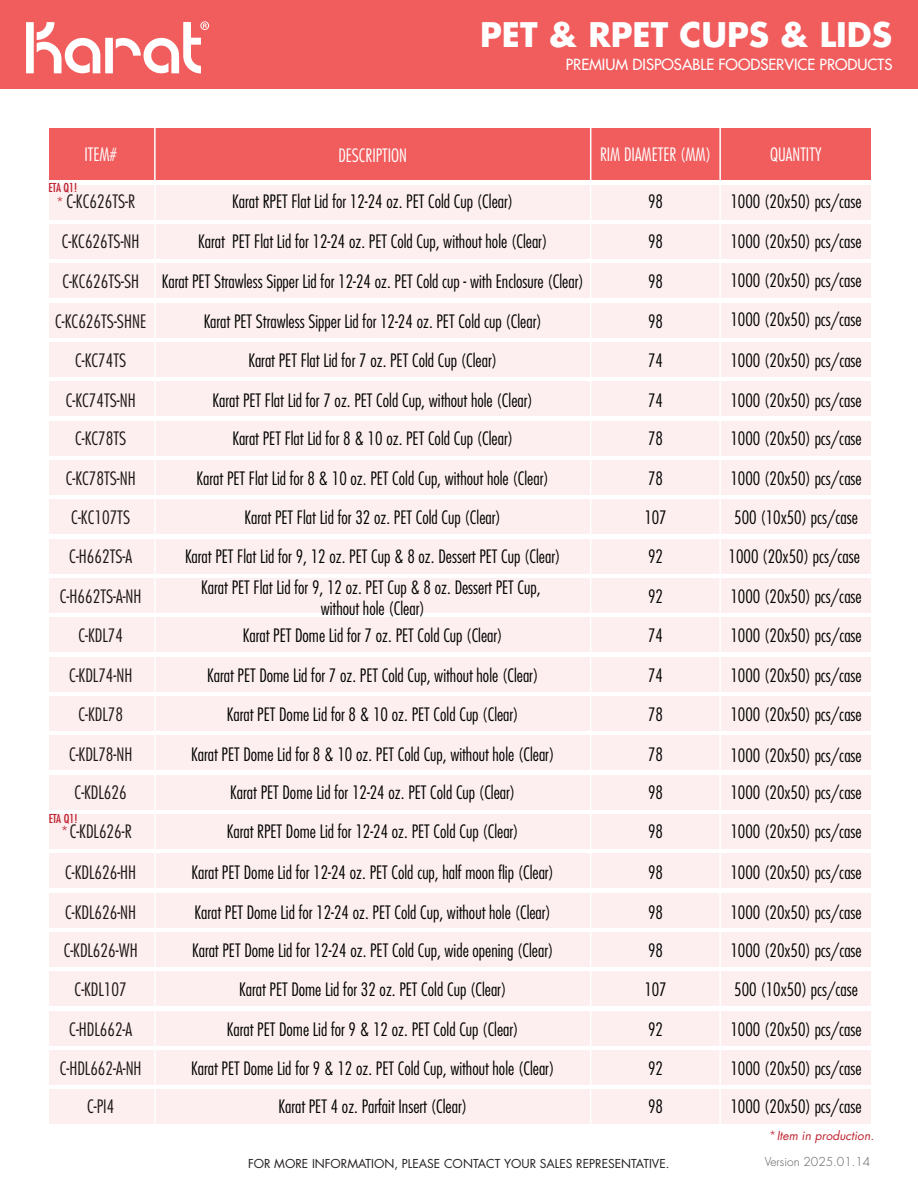
<style>
.page{position:relative;width:918px;height:1188px;background:#fff}
.page>*{position:absolute;margin:0;border:0;box-sizing:border-box;transform-origin:0 0}
.t1{font:700 33px "Futura Std";color:#fff}
.t2{font:300 condensed 18px/39.5px "Futura Std";color:#020202}
.t3{font:300 condensed 18px/39.5px "Futura Std";color:#1c1715;text-align:center}
.t4{font:300 condensed 18px "Futura Std";color:#fff}
.t5{font:500 15px "Futura Std";color:#fff}
.t6{font:300 13.5px "Futura Std";color:#bf202f}
.t7{font:12px "Futura Std";color:#231f20}
.t8{font:italic 12px "Futura Std";color:#bf2330}
.t9{font:300 12px "Futura Std";color:#58595b}
.t10{font:condensed 12px "Futura Std";color:#bf202f}
.s1{font-stretch:normal;font-size:13.5px;color:#bf202f}
.s2{font-weight:300;font-style:normal;font-size:12.6px}
</style>
<div class="page">
<div style="left:49px;top:128px;width:822px;height:51px;background:#f15c5d"></div>
<div style="left:49px;top:185px;width:822px;height:34px;background:#fdefef"></div>
<div style="left:49px;top:224px;width:822px;height:35px;background:#fdefef"></div>
<div style="left:49px;top:264px;width:822px;height:34px;background:#fdefef"></div>
<div style="left:49px;top:303px;width:822px;height:34px;background:#fdefef"></div>
<div style="left:49px;top:342px;width:822px;height:35px;background:#fdefef"></div>
<div style="left:49px;top:382px;width:822px;height:34px;background:#fdefef"></div>
<div style="left:49px;top:421px;width:822px;height:34px;background:#fdefef"></div>
<div style="left:49px;top:460px;width:822px;height:35px;background:#fdefef"></div>
<div style="left:49px;top:500px;width:822px;height:34px;background:#fdefef"></div>
<div style="left:49px;top:539px;width:822px;height:34px;background:#fdefef"></div>
<div style="left:49px;top:578px;width:822px;height:35px;background:#fdefef"></div>
<div style="left:49px;top:618px;width:822px;height:34px;background:#fdefef"></div>
<div style="left:49px;top:657px;width:822px;height:34px;background:#fdefef"></div>
<div style="left:49px;top:696px;width:822px;height:35px;background:#fdefef"></div>
<div style="left:49px;top:736px;width:822px;height:34px;background:#fdefef"></div>
<div style="left:49px;top:775px;width:822px;height:34px;background:#fdefef"></div>
<div style="left:49px;top:814px;width:822px;height:35px;background:#fdefef"></div>
<div style="left:49px;top:854px;width:822px;height:34px;background:#fdefef"></div>
<div style="left:49px;top:893px;width:822px;height:34px;background:#fdefef"></div>
<div style="left:49px;top:932px;width:822px;height:35px;background:#fdefef"></div>
<div style="left:49px;top:972px;width:822px;height:34px;background:#fdefef"></div>
<div style="left:49px;top:1011px;width:822px;height:34px;background:#fdefef"></div>
<div style="left:49px;top:1050px;width:822px;height:35px;background:#fdefef"></div>
<div style="left:49px;top:1090px;width:822px;height:34px;background:#fdefef"></div>
<hr style="left:719px;top:113px;width:2px;height:1023px;background:#fff">
<hr style="left:590px;top:113px;width:1px;height:1023px;background:#fff">
<hr style="left:154px;top:110px;width:2px;height:1018px;background:#fff">
<div style="left:0;top:0;width:918px;height:88px;background:#f15c5d"></div>
<svg style="left:26px;top:21px;width:183px;height:52px"></svg>
<h1 class="t1" style="left:480px;top:13px;width:413px">PET &amp; RPET CUPS &amp; LIDS</h1>
<p class="t5" style="left:566px;top:55px;width:328px">PREMIUM DISPOSABLE FOODSERVICE PRODUCTS</p>
<p class="t4" style="left:84px;top:143px;width:34px">ITEM#</p>
<p class="t4" style="left:338px;top:145px;width:70px">DESCRIPTION</p>
<p class="t4" style="left:600px;top:143px;width:113px">RIM DIAMETER (MM)</p>
<p class="t4" style="left:770px;top:143px;width:53px">QUANTITY</p>
<p class="t10" style="left:48px;top:181px;width:30px">ETA Q1!</p>
<p class="t3" style="left:66px;top:182px;width:70px">C-KC626TS-R</p>
<p class="t2" style="left:232px;top:182px;width:282px">Karat RPET Flat Lid for 12-24 oz. PET Cold Cup (Clear)</p>
<p class="t2" style="left:648px;top:182px;width:16px">98</p>
<p class="t2" style="left:730px;top:182px;width:133px">1000 (20x50) pcs/case</p>
<p class="t2" style="left:648px;top:222px;width:16px">98</p>
<p class="t2" style="left:648px;top:262px;width:16px">98</p>
<p class="t3" style="left:55px;top:301px;width:92px">C-KC626TS-SHNE</p>
<p class="t2" style="left:204px;top:301px;width:340px">Karat PET Strawless Sipper Lid for 12-24 oz. PET Cold cup (Clear)</p>
<p class="t2" style="left:648px;top:301px;width:16px">98</p>
<p class="t2" style="left:730px;top:300px;width:133px">1000 (20x50) pcs/case</p>
<p class="t6" style="left:56px;top:194px;width:10px">*</p>
<p class="t2" style="left:198px;top:222px;width:351px">Karat PET Flat Lid for 12-24 oz. PET Cold Cup, without hole (Clear)</p>
<p class="t2" style="left:162px;top:262px;width:424px">Karat PET Strawless Sipper Lid for 12-24 oz. PET Cold cup - with Enclosure (Clear)</p>
<p class="t3" style="left:62px;top:222px;width:79px">C-KC626TS-NH</p>
<p class="t2" style="left:730px;top:222px;width:133px">1000 (20x50) pcs/case</p>
<p class="t3" style="left:62px;top:262px;width:78px">C-KC626TS-SH</p>
<p class="t2" style="left:730px;top:260px;width:133px">1000 (20x50) pcs/case</p>
<p class="t3" style="left:75px;top:340px;width:53px">C-KC74TS</p>
<p class="t2" style="left:248px;top:340px;width:250px">Karat PET Flat Lid for 7 oz. PET Cold Cup (Clear)</p>
<p class="t2" style="left:648px;top:340px;width:16px">74</p>
<p class="t2" style="left:730px;top:340px;width:133px">1000 (20x50) pcs/case</p>
<p class="t3" style="left:66px;top:381px;width:71px">C-KC74TS-NH</p>
<p class="t2" style="left:213px;top:381px;width:322px">Karat PET Flat Lid for 7 oz. PET Cold Cup, without hole (Clear)</p>
<p class="t2" style="left:648px;top:381px;width:16px">74</p>
<p class="t2" style="left:730px;top:381px;width:133px">1000 (20x50) pcs/case</p>
<p class="t3" style="left:60px;top:419px;width:83px">C-KC78TS<br>C-KC78TS-NH<br>C-KC107TS<br>C-H662TS-A<br>C-H662TS-A-NH</p>
<p class="t2" style="left:185px;top:419px;width:377px;text-align:center">Karat PET Flat Lid for 8 &amp; 10 oz. PET Cold Cup (Clear)<br>Karat PET Flat Lid for 8 &amp; 10 oz. PET Cold Cup, without hole (Clear)<br>Karat PET Flat Lid for 32 oz. PET Cold Cup (Clear)<br>Karat PET Flat Lid for 9, 12 oz. PET Cup &amp; 8 oz. Dessert PET Cup (Clear)</p>
<p class="t2" style="left:201px;top:577px;width:341px;line-height:21px;text-align:center">Karat PET Flat Lid for 9, 12 oz. PET Cup &amp; 8 oz. Dessert PET Cup, without hole (Clear)</p>
<p class="t2" style="left:648px;top:419px;width:16px">78<br>78</p>
<p class="t2" style="left:730px;top:419px;width:133px">1000 (20x50) pcs/case<br>1000 (20x50) pcs/case</p>
<p class="t2" style="left:644px;top:498px;width:24px">107</p>
<p class="t2" style="left:734px;top:498px;width:125px">500 (10x50) pcs/case</p>
<p class="t2" style="left:648px;top:537px;width:16px">92<br>92</p>
<p class="t2" style="left:729px;top:537px;width:135px">1000 (20x50) pcs/case<br>1000 (20x50) pcs/case</p>
<p class="t3" style="left:78px;top:616px;width:46px">C-KDL74</p>
<p class="t2" style="left:243px;top:616px;width:261px">Karat PET Dome Lid for 7 oz. PET Cold Cup (Clear)</p>
<p class="t2" style="left:648px;top:616px;width:16px">74</p>
<p class="t2" style="left:730px;top:616px;width:133px">1000 (20x50) pcs/case</p>
<p class="t3" style="left:69px;top:655px;width:65px">C-KDL74-NH</p>
<p class="t2" style="left:207px;top:655px;width:333px">Karat PET Dome Lid for 7 oz. PET Cold Cup, without hole (Clear)</p>
<p class="t2" style="left:648px;top:655px;width:16px">74</p>
<p class="t2" style="left:730px;top:655px;width:133px">1000 (20x50) pcs/case</p>
<p class="t3" style="left:69px;top:695px;width:65px;line-height:38.8px">C-KDL78<br>C-KDL78-NH<br>C-KDL626</p>
<p class="t2" style="left:191px;top:695px;width:365px;line-height:38.8px;text-align:center">Karat PET Dome Lid for 8 &amp; 10 oz. PET Cold Cup (Clear)<br>Karat PET Dome Lid for 8 &amp; 10 oz. PET Cold Cup, without hole (Clear)<br>Karat PET Dome Lid for 12-24 oz. PET Cold Cup (Clear)</p>
<p class="t2" style="left:648px;top:695px;width:16px">78</p>
<p class="t2" style="left:730px;top:695px;width:133px">1000 (20x50) pcs/case</p>
<p class="t2" style="left:648px;top:734px;width:16px">78</p>
<p class="t2" style="left:730px;top:736px;width:133px">1000 (20x50) pcs/case</p>
<p class="t2" style="left:648px;top:773px;width:16px">98</p>
<p class="t2" style="left:730px;top:773px;width:133px">1000 (20x50) pcs/case</p>
<p class="t10" style="left:49px;top:811px;width:30px">ETA Q1!</p>
<p class="t3" style="left:61px;top:812px;width:73px"><span class="s1">*</span>C-KDL626-R</p>
<p class="t2" style="left:227px;top:812px;width:293px">Karat RPET Dome Lid for 12-24 oz. PET Cold Cup (Clear)</p>
<p class="t2" style="left:648px;top:812px;width:16px">98</p>
<p class="t2" style="left:730px;top:812px;width:133px">1000 (20x50) pcs/case</p>
<p class="t3" style="left:65px;top:853px;width:72px">C-KDL626-HH</p>
<p class="t2" style="left:192px;top:853px;width:364px">Karat PET Dome Lid for 12-24 oz. PET Cold cup, half moon flip (Clear)</p>
<p class="t2" style="left:648px;top:853px;width:16px">98</p>
<p class="t2" style="left:730px;top:853px;width:133px">1000 (20x50) pcs/case</p>
<p class="t3" style="left:65px;top:892px;width:72px">C-KDL626-NH</p>
<p class="t2" style="left:195px;top:892px;width:358px">Karat PET Dome Lid for 12-24 oz. PET Cold Cup, without hole (Clear)</p>
<p class="t2" style="left:648px;top:892px;width:16px">98</p>
<p class="t2" style="left:730px;top:892px;width:133px">1000 (20x50) pcs/case</p>
<p class="t3" style="left:64px;top:930px;width:76px">C-KDL626-WH</p>
<p class="t2" style="left:192px;top:930px;width:363px">Karat PET Dome Lid for 12-24 oz. PET Cold Cup, wide opening (Clear)</p>
<p class="t2" style="left:648px;top:930px;width:16px">98</p>
<p class="t2" style="left:730px;top:930px;width:133px">1000 (20x50) pcs/case</p>
<p class="t3" style="left:60px;top:970px;width:83px;line-height:39px">C-KDL107<br>C-HDL662-A<br>C-HDL662-A-NH<br>C-PI4</p>
<p class="t2" style="left:191px;top:970px;width:365px;line-height:39px;text-align:center">Karat PET Dome Lid for 32 oz. PET Cold Cup (Clear)<br>Karat PET Dome Lid for 9 &amp; 12 oz. PET Cold Cup (Clear)<br>Karat PET Dome Lid for 9 &amp; 12 oz. PET Cold Cup, without hole (Clear)<br>Karat PET 4 oz. Parfait Insert (Clear)</p>
<p class="t2" style="left:644px;top:970px;width:24px">107</p>
<p class="t2" style="left:734px;top:970px;width:125px">500 (10x50) pcs/case</p>
<p class="t2" style="left:648px;top:1009px;width:16px">92</p>
<p class="t2" style="left:648px;top:1049px;width:16px">92</p>
<p class="t2" style="left:648px;top:1087px;width:16px">98</p>
<p class="t2" style="left:730px;top:1009px;width:133px">1000 (20x50) pcs/case<br>1000 (20x50) pcs/case</p>
<p class="t2" style="left:730px;top:1087px;width:133px">1000 (20x50) pcs/case</p>
<p class="t8" style="left:769px;top:1128px;width:107px"><span class="s2">*</span>Item in production.</p>
<p class="t7" style="left:248px;top:1156px;width:423px">FOR MORE INFORMATION, PLEASE CONTACT YOUR SALES REPRESENTATIVE.</p>
<p class="t9" style="left:765px;top:1155px;width:107px">Version 2025.01.14</p>
</div>
